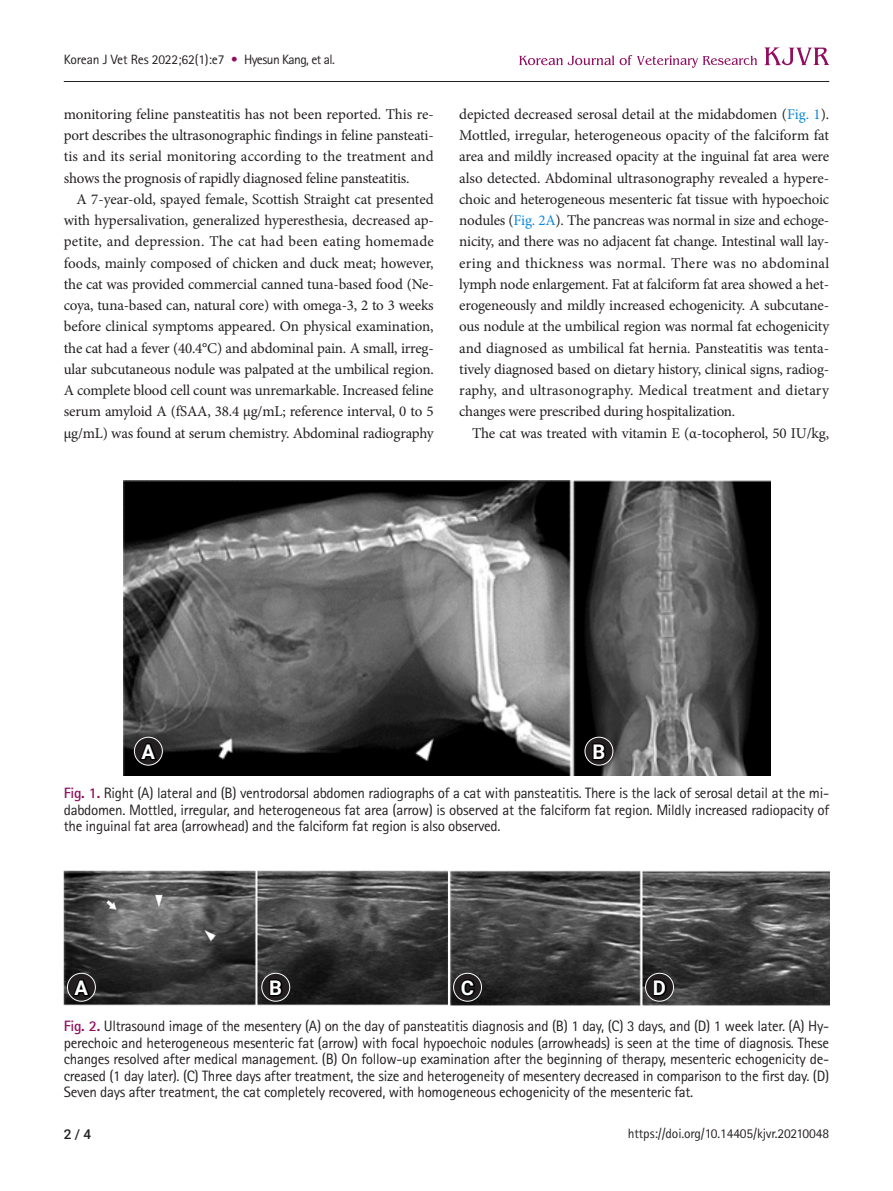
<style>
.page{position:relative;width:893px;height:1191px;background:#fff}
.page>*{position:absolute;margin:0;border:0;box-sizing:border-box;transform-origin:0 0}
.t1{font:700 20.25px "Roboto";color:#fff}
.body-eng{font:15px/21.3px "Minion Pro";letter-spacing:-.015em;color:#231f20;text-align:justify}
.fig-caption{font:15px/16.5px "Rotis Sans Serif Std";letter-spacing:-.02em;color:#231f20;text-align:justify}
.t2{font:13.5px "Rotis Sans Serif Std";letter-spacing:-.03em;color:#231f20}
.t3{font:13.5px "Rotis Sans Serif Std";letter-spacing:-.01em;color:#231f20}
.t4{font:500 13.5px "Roboto";color:#231f20}
.s1{font-weight:300;color:#900e60}
.s2{color:#0b88de}
.s3{font-weight:700;color:#900e60}
</style>
<div class="page">
<hr style="left:64px;top:81px;width:765px;height:1px;background:#231f20">
<svg style="left:764px;top:47px;width:65px;height:18px"></svg>
<svg style="left:519px;top:55px;width:238px;height:13px"></svg>
<img style="left:123px;top:480px;width:648px;height:295px">
<img style="left:64px;top:871px;width:765px;height:134px">
<svg style="left:134px;top:737px;width:28px;height:28px"></svg>
<div style="left:134px;top:736px;width:29px;height:29px;border:1px solid #fff;border-radius:50%"></div>
<svg style="left:138px;top:742px;width:21px;height:20px"></svg>
<svg style="left:67px;top:973px;width:28px;height:28px"></svg>
<div style="left:67px;top:972px;width:29px;height:29px;border:1px solid #fff;border-radius:50%"></div>
<svg style="left:71px;top:978px;width:21px;height:20px"></svg>
<svg style="left:262px;top:973px;width:28px;height:28px"></svg>
<div style="left:261px;top:972px;width:29px;height:29px;border:1px solid #fff;border-radius:50%"></div>
<svg style="left:268px;top:977px;width:17px;height:20px"></svg>
<svg style="left:454px;top:973px;width:27px;height:28px"></svg>
<div style="left:453px;top:972px;width:29px;height:29px;border:1px solid #fff;border-radius:50%"></div>
<svg style="left:458px;top:977px;width:19px;height:21px"></svg>
<div style="left:646px;top:973px;width:27px;height:28px;background:#231f20;border-radius:50%"></div>
<div style="left:645px;top:972px;width:29px;height:29px;border:1px solid #fff;border-radius:50%"></div>
<svg style="left:653px;top:977px;width:16px;height:20px"></svg>
<svg style="left:585px;top:737px;width:28px;height:28px"></svg>
<div style="left:584px;top:736px;width:29px;height:29px;border:1px solid #fff;border-radius:50%"></div>
<svg style="left:591px;top:741px;width:17px;height:20px"></svg>
<p class="t2" style="left:64px;top:51px;width:273px">Korean J Vet Res 2022;62(1):e7 <span class="s1">•</span> Hyesun Kang, et al.</p>
<p class="body-eng" style="left:64px;top:103px;width:371px">monitoring feline pansteatitis has not been reported. This re&shy;port describes the ultrasonographic findings in feline pansteati&shy;tis and its serial monitoring according to the treatment and shows the prognosis of rapidly diagnosed feline pansteatitis.</p>
<p class="body-eng" style="left:64px;top:188px;width:372px;text-indent:13px">A 7-year-old, spayed female, Scottish Straight cat presented with hypersalivation, generalized hyperesthesia, decreased ap&shy;petite, and depression. The cat had been eating homemade foods, mainly composed of chicken and duck meat; however, the cat was provided commercial canned tuna-based food (Ne&shy;coya, tuna-based can, natural core) with omega-3, 2 to 3 weeks before clinical symptoms appeared. On physical examination, the cat had a fever (40.4°C) and abdominal pain. A small, irreg&shy;ular subcutaneous nodule was palpated at the umbilical region.<br>A complete blood cell count was unremarkable. Increased feline serum amyloid A (fSAA, 38.4 μg/mL; reference interval, 0 to 5 μg/mL) was found at serum chemistry. Abdominal radiography</p>
<p class="body-eng" style="left:459px;top:103px;width:372px">depicted decreased serosal detail at the midabdomen (<span class="s2">Fig. 1</span>).<br>Mottled, irregular, heterogeneous opacity of the falciform fat area and mildly increased opacity at the inguinal fat area were also detected. Abdominal ultrasonography revealed a hypere&shy;choic and heterogeneous mesenteric fat tissue with hypoechoic nodules (<span class="s2">Fig. 2A</span>). The pancreas was normal in size and echoge&shy;nicity, and there was no adjacent fat change. Intestinal wall lay&shy;ering and thickness was normal. There was no abdominal lymph node enlargement. Fat at falciform fat area showed a het&shy;erogeneously and mildly increased echogenicity. A subcutane&shy;ous nodule at the umbilical region was normal fat echogenicity and diagnosed as umbilical fat hernia. Pansteatitis was tenta&shy;tively diagnosed based on dietary history, clinical signs, radiog&shy;raphy, and ultrasonography. Medical treatment and dietary changes were prescribed during hospitalization.</p>
<p class="body-eng" style="left:472px;top:422px;width:359px">The cat was treated with vitamin E (α-tocopherol, 50 IU/kg,</p>
<p class="t1" style="left:142px;top:737px;width:15px">A</p>
<p class="t1" style="left:592px;top:737px;width:14px">B</p>
<p class="fig-caption" style="left:64px;top:785px;width:767px"><span class="s3">Fig. 1.</span> Right (A) lateral and (B) ventrodorsal abdomen radiographs of a cat with pansteatitis. There is the lack of serosal detail at the mi&shy;dabdomen. Mottled, irregular, and heterogeneous fat area (arrow) is observed at the falciform fat region. Mildly increased radiopacity of the inguinal fat area (arrowhead) and the falciform fat region is also observed.</p>
<p class="t1" style="left:75px;top:973px;width:15px">A</p>
<p class="t1" style="left:269px;top:973px;width:14px">B</p>
<p class="t1" style="left:461px;top:973px;width:15px">C</p>
<p class="t1" style="left:653px;top:973px;width:15px">D</p>
<p class="fig-caption" style="left:64px;top:1017px;width:767px"><span class="s3">Fig. 2.</span> Ultrasound image of the mesentery (A) on the day of pansteatitis diagnosis and (B) 1 day, (C) 3 days, and (D) 1 week later. (A) Hy&shy;perechoic and heterogeneous mesenteric fat (arrow) with focal hypoechoic nodules (arrowheads) is seen at the time of diagnosis. These changes resolved after medical management. (B) On follow-up examination after the beginning of therapy, mesenteric echogenicity de&shy;creased (1 day later). (C) Three days after treatment, the size and heterogeneity of mesentery decreased in comparison to the first day. (D)<br>Seven days after treatment, the cat completely recovered, with homogeneous echogenicity of the mesenteric fat.</p>
<p class="t4" style="left:64px;top:1124px;width:29px">2 / 4</p>
<p class="t3" style="left:628px;top:1125px;width:203px">https://doi.org/10.14405/kjvr.20210048</p>
</div>
